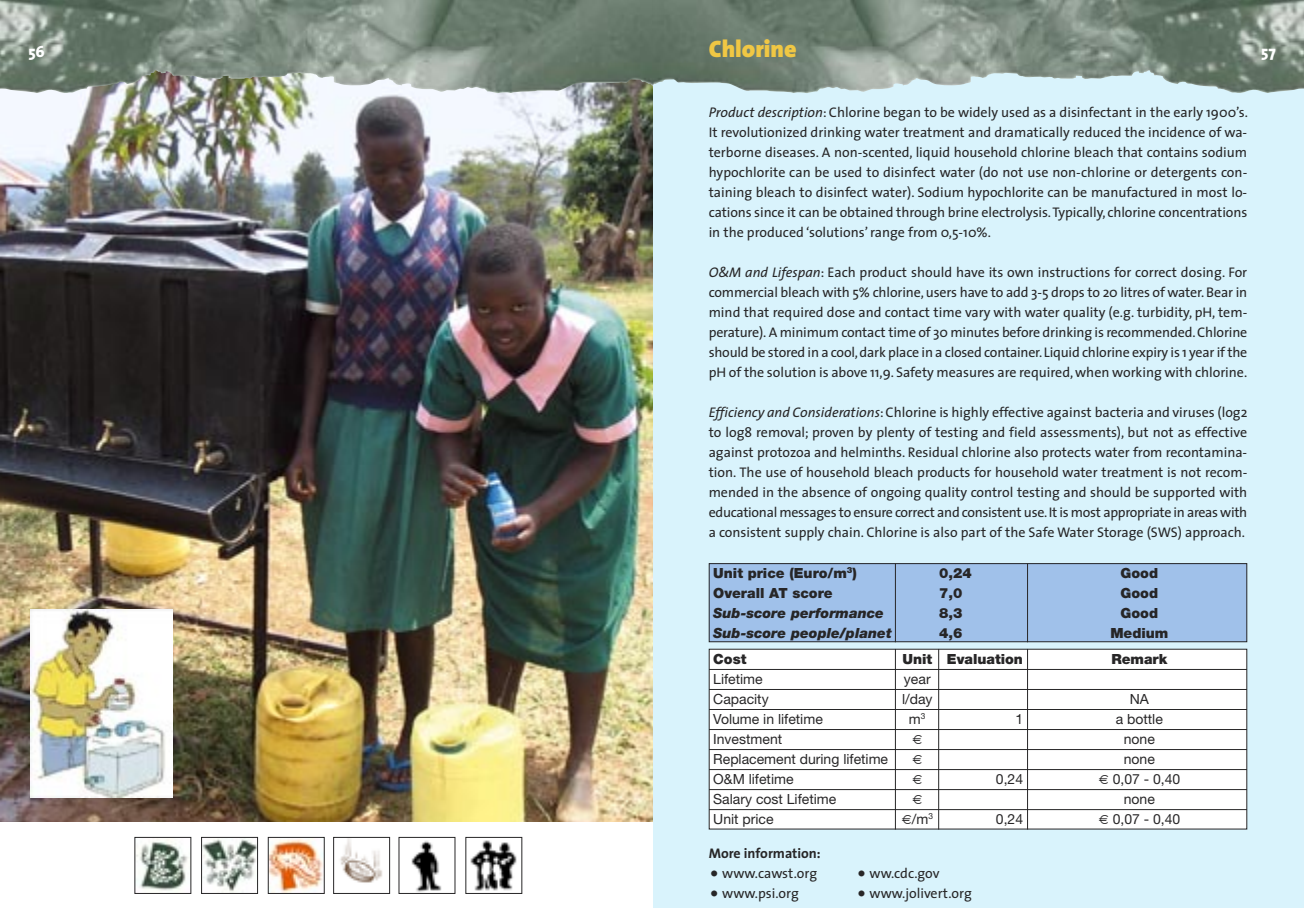
<style>
.page{position:relative;width:1304px;height:908px;background:#fff}
.page>*{position:absolute;margin:0;border:0;box-sizing:border-box;transform-origin:0 0}
.t1{font:48px "The Sans";color:#272627}
.t2{font:900 24px "The Sans";color:#f0c744}
.t3{font:800 16px "The Sans";color:#fff}
.t4{font:14px/20px "The Sans";color:#272627;text-align:justify}
.t5{font:14px "Helvetica Neue";color:#272627}
.t6{font:900 14px "Helvetica Neue";color:#272627}
.t7{font:italic 900 14px "Helvetica Neue";color:#272627}
.t8{font:700 14px "The Sans";color:#272627}
.s1{font-style:italic}
</style>
<div class="page">
<div style="left:0;top:0;width:1304px;height:907px;background:#d9f3fc"></div>
<img style="left:0;top:94px;width:652px;height:728px">
<div style="left:0;top:822px;width:652px;height:85px;background:#fff"></div>
<img style="left:203px;top:838px;width:53px;height:53px">
<div style="left:201px;top:836px;width:57px;height:57px;border:1px solid #272627"></div>
<img style="left:270px;top:838px;width:53px;height:53px">
<div style="left:268px;top:836px;width:57px;height:57px;border:1px solid #272627"></div>
<img style="left:340px;top:838px;width:42px;height:45px">
<div style="left:333px;top:836px;width:57px;height:57px;border:1px solid #272627"></div>
<img style="left:411px;top:840px;width:31px;height:51px">
<img style="left:470px;top:840px;width:47px;height:51px">
<img style="left:30px;top:609px;width:142px;height:188px">
<div style="left:709px;top:563px;width:538px;height:78px;background:#a0c1ea"></div>
<div style="left:709px;top:563px;width:538px;height:79px;border:1px solid #272627"></div>
<div style="left:709px;top:649px;width:538px;height:179px;background:#fff"></div>
<div style="left:709px;top:648px;width:538px;height:181px;border:1px solid #272627"></div>
<hr style="left:895px;top:563px;width:1px;height:79px;background:#272627">
<hr style="left:1027px;top:563px;width:1px;height:79px;background:#272627">
<hr style="left:895px;top:648px;width:1px;height:181px;background:#272627">
<hr style="left:938px;top:648px;width:1px;height:181px;background:#272627">
<hr style="left:1027px;top:648px;width:1px;height:181px;background:#272627">
<hr style="left:709px;top:708px;width:538px;height:1px;background:#272627">
<hr style="left:709px;top:728px;width:538px;height:1px;background:#272627">
<hr style="left:709px;top:748px;width:538px;height:1px;background:#272627">
<hr style="left:709px;top:768px;width:538px;height:1px;background:#272627">
<hr style="left:709px;top:788px;width:538px;height:1px;background:#272627">
<hr style="left:709px;top:808px;width:538px;height:1px;background:#272627">
<hr style="left:709px;top:688px;width:538px;height:1px;background:#272627">
<hr style="left:709px;top:668px;width:538px;height:1px;background:#272627">
<img style="left:0;top:0;width:1304px;height:94px">
<img style="left:137px;top:839px;width:52px;height:52px">
<p class="t3" style="left:28px;top:46px;width:18px">56</p>
<p class="t2" style="left:709px;top:39px;width:89px">Chlorine</p>
<p class="t3" style="left:1261px;top:46px;width:16px">57</p>
<p class="t4" style="left:709px;top:103px;width:541px"><span class="s1">Product description</span>: Chlorine began to be widely used as a disinfectant in the early 1900’s.<br>It revolutionized drinking water treatment and dramatically reduced the incidence of wa&shy;terborne diseases. A non-scented, liquid household chlorine bleach that contains sodium hypochlorite can be used to disinfect water (do not use non-chlorine or detergents con&shy;taining bleach to disinfect water). Sodium hypochlorite can be manufactured in most lo&shy;cations since it can be obtained through brine electrolysis. Typically, chlorine concentrations in the produced ‘solutions’ range from 0,5-10%.</p>
<p class="t4" style="left:709px;top:263px;width:540px"><span class="s1">O&amp;M and Lifespan</span>: Each product should have its own instructions for correct dosing. For commercial bleach with 5% chlorine, users have to add 3-5 drops to 20 litres of water. Bear in mind that required dose and contact time vary with water quality (e.g. turbidity, pH, tem&shy;perature). A minimum contact time of 30 minutes before drinking is recommended. Chlorine should be stored in a cool, dark place in a closed container. Liquid chlorine expiry is 1 year if the pH of the solution is above 11,9. Safety measures are required, when working with chlorine.</p>
<p class="t4" style="left:709px;top:403px;width:540px"><span class="s1">Efficiency and Considerations</span>: Chlorine is highly effective against bacteria and viruses (log2 to log8 removal; proven by plenty of testing and field assessments), but not as effective against protozoa and helminths. Residual chlorine also protects water from recontamina&shy;tion. The use of household bleach products for household water treatment is not recom&shy;mended in the absence of ongoing quality control testing and should be supported with educational messages to ensure correct and consistent use. It is most appropriate in areas with a consistent supply chain. Chlorine is also part of the Safe Water Storage (SWS) approach.</p>
<p class="t6" style="left:713px;top:567px;width:145px">Unit price (Euro/m<sup>3</sup>)</p>
<p class="t6" style="left:939px;top:567px;width:34px">0,24</p>
<p class="t6" style="left:1121px;top:567px;width:39px">Good</p>
<p class="t6" style="left:713px;top:587px;width:121px">Overall AT score</p>
<p class="t6" style="left:939px;top:587px;width:25px">7,0</p>
<p class="t6" style="left:1121px;top:587px;width:39px">Good</p>
<p class="t7" style="left:713px;top:607px;width:172px">Sub-score performance</p>
<p class="t6" style="left:939px;top:607px;width:25px">8,3</p>
<p class="t6" style="left:1121px;top:607px;width:39px">Good</p>
<p class="t7" style="left:713px;top:627px;width:180px">Sub-score people/planet</p>
<p class="t6" style="left:939px;top:627px;width:25px">4,6</p>
<p class="t6" style="left:1110px;top:627px;width:60px">Medium</p>
<p class="t6" style="left:713px;top:653px;width:35px">Cost</p>
<p class="t6" style="left:902px;top:653px;width:122px">Unit Evaluation</p>
<p class="t6" style="left:1111px;top:653px;width:57px">Remark</p>
<p class="t5" style="left:713px;top:673px;width:51px">Lifetime</p>
<p class="t5" style="left:904px;top:673px;width:28px">year</p>
<p class="t5" style="left:713px;top:693px;width:57px">Capacity</p>
<p class="t5" style="left:902px;top:693px;width:32px">l/day</p>
<p class="t5" style="left:1130px;top:693px;width:21px">NA</p>
<p class="t5" style="left:713px;top:713px;width:111px">Volume in lifetime</p>
<p class="t5" style="left:909px;top:713px;width:18px">m<sup>3</sup></p>
<p class="t5" style="left:1015px;top:713px;width:9px">1</p>
<p class="t5" style="left:1116px;top:713px;width:49px">a bottle</p>
<p class="t5" style="left:713px;top:733px;width:70px">Investment</p>
<p class="t5" style="left:1124px;top:733px;width:33px">none</p>
<p class="t5" style="left:713px;top:753px;width:176px">Replacement during lifetime</p>
<p class="t5" style="left:1124px;top:753px;width:33px">none</p>
<p class="t5" style="left:713px;top:773px;width:82px">O&amp;M lifetime</p>
<p class="t5" style="left:996px;top:773px;width:29px">0,24</p>
<p class="t5" style="left:1113px;top:773px;width:69px">0,07 - 0,40</p>
<p class="t5" style="left:713px;top:793px;width:125px">Salary cost Lifetime</p>
<p class="t5" style="left:1124px;top:793px;width:33px">none</p>
<p class="t5" style="left:713px;top:813px;width:62px">Unit price</p>
<p class="t5" style="left:912px;top:813px;width:23px">/m<sup>3</sup></p>
<p class="t5" style="left:996px;top:813px;width:29px">0,24</p>
<p class="t5" style="left:1113px;top:813px;width:69px">0,07 - 0,40</p>
<p class="t8" style="left:709px;top:846px;width:114px">More information:</p>
<p class="t1" style="left:709px;top:840px;width:12px">.</p>
<p class="t4" style="left:722px;top:863px;width:96px">www.cawst.org</p>
<p class="t1" style="left:856px;top:840px;width:12px">.</p>
<p class="t4" style="left:869px;top:863px;width:72px">ww.cdc.gov</p>
<p class="t1" style="left:709px;top:860px;width:12px">.</p>
<p class="t4" style="left:722px;top:883px;width:78px">www.psi.org</p>
<p class="t1" style="left:856px;top:860px;width:12px">.</p>
<p class="t4" style="left:869px;top:883px;width:104px">www.jolivert.org</p>
</div>
